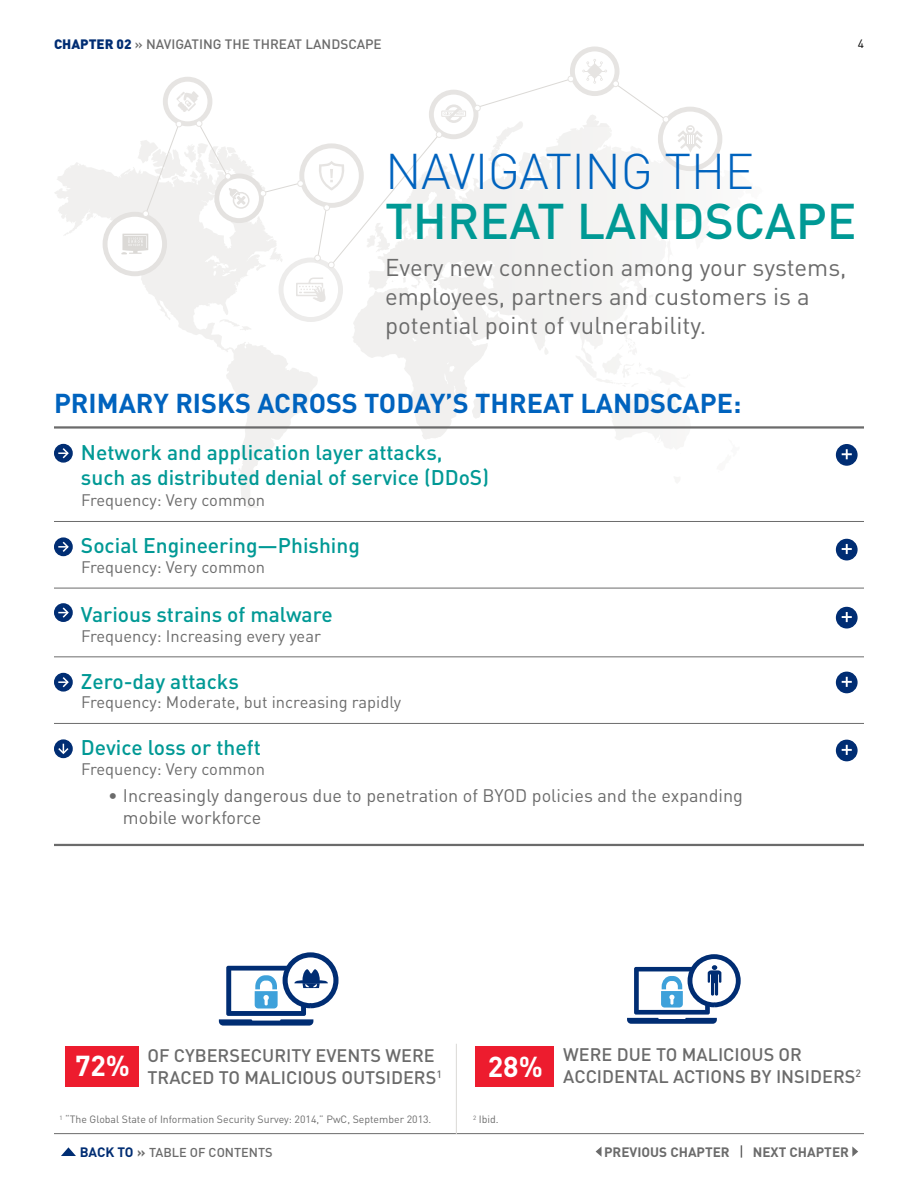
<style>
.page{position:relative;width:918px;height:1188px;background:#fff}
.page>*{position:absolute;margin:0;border:0;box-sizing:border-box;transform-origin:0 0}
.t1{font:500 49.5px "DIN";color:#009995}
.t2{font:300 49.5px "DIN";letter-spacing:-.01em;color:#0063be}
.t3{font:700 28.5px "DIN";color:#fff}
.t4{font:700 27px "DIN";color:#0063be}
.t5{font:24px/28.8px "DIN";color:#6b6b6b}
.t6{font:500 21px/25.2px "DIN";color:#009995}
.t7{font:500 18px/21.6px "DIN";color:#6b6b6b}
.t8{font:18px/21.6px "DIN";color:#6b6b6b}
.t9{font:16.5px "DIN";color:#6c6c6c}
.t10{font:500 13.5px "DIN";color:#6b6b6b}
.t11{font:700 13.5px "DIN";color:#6b6b6b}
.t12{font:500 12.75px "DIN";color:#6b6b6b}
.t13{font:12px "DIN";color:#000}
.t14{font:10.5px "DIN";color:#6c6c6c}
.t15{font:500 10.5px "DIN";color:#6b6b6b}
.s1{font-weight:900;color:#002d73}
.s2{font-weight:700;font-size:13.5px;color:#002d73}
.s3{font-weight:700;font-size:13.5px}
</style>
<div class="page">
<hr style="left:54px;top:1133px;width:810px;height:1px;background:#6c6c6c">
<svg style="left:55px;top:162px;width:263px;height:271px"></svg>
<svg style="left:353px;top:114px;width:367px;height:319px;fill:#f1f0ef"></svg>
<div style="left:444px;top:127px;width:385px;height:398px;background:linear-gradient(to right,#f8f8f7,#fff)"></div>
<svg style="left:332px;top:78px;width:362px;height:210px"></svg>
<div style="left:660px;top:109px;width:60px;height:60px;background:#fff;border-radius:50%"></div>
<div style="left:658px;top:107px;width:64px;height:64px;border:5px solid #e6e4e2;border-radius:50%"></div>
<svg style="left:678px;top:125px;width:25px;height:27px"></svg>
<svg style="left:431px;top:92px;width:45px;height:45px"></svg>
<div style="left:429px;top:90px;width:49px;height:49px;border:5px solid #e6e4e2;border-radius:50%"></div>
<svg style="left:441px;top:104px;width:25px;height:19px"></svg>
<svg style="left:572px;top:49px;width:45px;height:45px"></svg>
<div style="left:570px;top:47px;width:50px;height:49px;border:5px solid #e6e4e2;border-radius:50%"></div>
<svg style="left:582px;top:59px;width:25px;height:25px"></svg>
<svg style="left:587px;top:64px;width:15px;height:15px"></svg>
<svg style="left:302px;top:146px;width:59px;height:59px"></svg>
<div style="left:299px;top:143px;width:65px;height:65px;border:5px solid #e6e4e2;border-radius:50%"></div>
<div style="left:281px;top:260px;width:60px;height:60px;background:#fff;border-radius:50%"></div>
<div style="left:279px;top:258px;width:64px;height:64px;border:5px solid #edeceb;border-radius:50%"></div>
<svg style="left:296px;top:278px;width:30px;height:24px"></svg>
<svg style="left:105px;top:214px;width:60px;height:60px"></svg>
<div style="left:103px;top:212px;width:64px;height:64px;border:5px solid #e4e2e0;border-radius:50%"></div>
<svg style="left:165px;top:79px;width:45px;height:45px"></svg>
<div style="left:163px;top:77px;width:49px;height:49px;border:5px solid #e6e4e2;border-radius:50%"></div>
<svg style="left:121px;top:91px;width:225px;height:177px"></svg>
<div style="left:314px;top:255px;width:7px;height:6px;border:1px solid #e6e4e2;border-radius:50%"></div>
<div style="left:436px;top:131px;width:6px;height:7px;border:1px solid #e6e4e2;border-radius:50%"></div>
<div style="left:474px;top:105px;width:7px;height:6px;border:1px solid #e6e4e2;border-radius:50%"></div>
<svg style="left:568px;top:76px;width:6px;height:6px"></svg>
<svg style="left:613px;top:81px;width:6px;height:6px"></svg>
<div style="left:612px;top:80px;width:7px;height:7px;border:1px solid #e6e4e2;border-radius:50%"></div>
<div style="left:663px;top:116px;width:6px;height:7px;border:1px solid #e6e4e2;border-radius:50%"></div>
<svg style="left:283px;top:952px;width:56px;height:56px"></svg>
<svg style="left:219px;top:966px;width:109px;height:60px"></svg>
<svg style="left:688px;top:954px;width:53px;height:53px"></svg>
<svg style="left:627px;top:965px;width:94px;height:59px"></svg>
<svg style="left:741px;top:1145px;width:1px;height:13px"></svg>
<hr style="left:54px;top:426px;width:810px;height:3px;background:#6b6b6b">
<hr style="left:54px;top:521px;width:810px;height:1px;background:#6c6c6c">
<hr style="left:54px;top:588px;width:810px;height:1px;background:#6c6c6c">
<hr style="left:54px;top:656px;width:810px;height:1px;background:#6c6c6c">
<hr style="left:54px;top:723px;width:810px;height:1px;background:#6c6c6c">
<hr style="left:54px;top:844px;width:810px;height:2px;background:#6b6b6b">
<div style="left:65px;top:1046px;width:74px;height:41px;background:#ed1c2e"></div>
<div style="left:476px;top:1046px;width:78px;height:41px;background:#ed1c2e"></div>
<hr style="left:456px;top:1044px;width:1px;height:90px;background:#dbd9d6">
<div style="left:47px;top:433px;width:819px;height:82px;background:#fff"></div>
<p class="t10" style="left:54px;top:36px;width:329px"><span class="s1">CHAPTER 02</span> » NAVIGATING THE THREAT LANDSCAPE</p>
<p class="t13" style="left:858px;top:37px;width:8px">4</p>
<h1 class="t2" style="left:385px;top:141px;width:371px">NAVIGATING THE</h1>
<h1 class="t1" style="left:385px;top:189px;width:473px">THREAT LANDSCAPE</h1>
<p class="t5" style="left:385px;top:252px;width:463px">Every new connection among your systems, employees, partners and customers is a potential point of vulnerability.</p>
<p class="t4" style="left:54px;top:385px;width:689px">PRIMARY RISKS ACROSS TODAY’S THREAT LANDSCAPE:</p>
<p class="t6" style="left:81px;top:439px;width:410px">Network and application layer attacks, such as distributed denial of service (DDoS)</p>
<p class="t9" style="left:81px;top:490px;width:186px">Frequency: Very common</p>
<p class="t6" style="left:81px;top:532px;width:280px">Social Engineering—Phishing</p>
<p class="t9" style="left:81px;top:557px;width:186px">Frequency: Very common</p>
<p class="t6" style="left:81px;top:601px;width:253px">Various strains of malware</p>
<p class="t9" style="left:81px;top:626px;width:242px">Frequency: Increasing every year</p>
<p class="t6" style="left:81px;top:668px;width:159px">Zero-day attacks</p>
<p class="t9" style="left:81px;top:692px;width:322px">Frequency: Moderate, but increasing rapidly</p>
<p class="t6" style="left:81px;top:734px;width:181px">Device loss or theft</p>
<p class="t9" style="left:81px;top:759px;width:186px">Frequency: Very common</p>
<p class="t8" style="left:123px;top:784px;width:621px;text-indent:-15px">• Increasingly dangerous due to penetration of BYOD policies and the expanding mobile workforce</p>
<h2 class="t3" style="left:75px;top:1047px;width:57px">72%</h2>
<p class="t7" style="left:147px;top:1045px;width:290px">OF CYBERSECURITY EVENTS WERE<br>TRACED TO MALICIOUS OUTSIDERS</p>
<p class="t15" style="left:436px;top:1068px;width:7px">1</p>
<h2 class="t3" style="left:488px;top:1048px;width:57px">28%</h2>
<p class="t14" style="left:59px;top:1113px;width:374px"><sup>1</sup> “The Global State of Information Security Survey: 2014,” PwC, September 2013.</p>
<p class="t14" style="left:473px;top:1113px;width:27px"><sup>2</sup> Ibid.</p>
<p class="t7" style="left:563px;top:1043px;width:294px">WERE DUE TO MALICIOUS OR<br>ACCIDENTAL ACTIONS BY INSIDERS</p>
<p class="t15" style="left:855px;top:1066px;width:7px">2</p>
<p class="t12" style="left:80px;top:1144px;width:195px"><span class="s2">BACK TO</span> <span class="s3">»</span> TABLE OF CONTENTS</p>
<p class="t11" style="left:604px;top:1143px;width:127px">PREVIOUS CHAPTER</p>
<p class="t11" style="left:753px;top:1143px;width:98px">NEXT CHAPTER</p>
</div>
